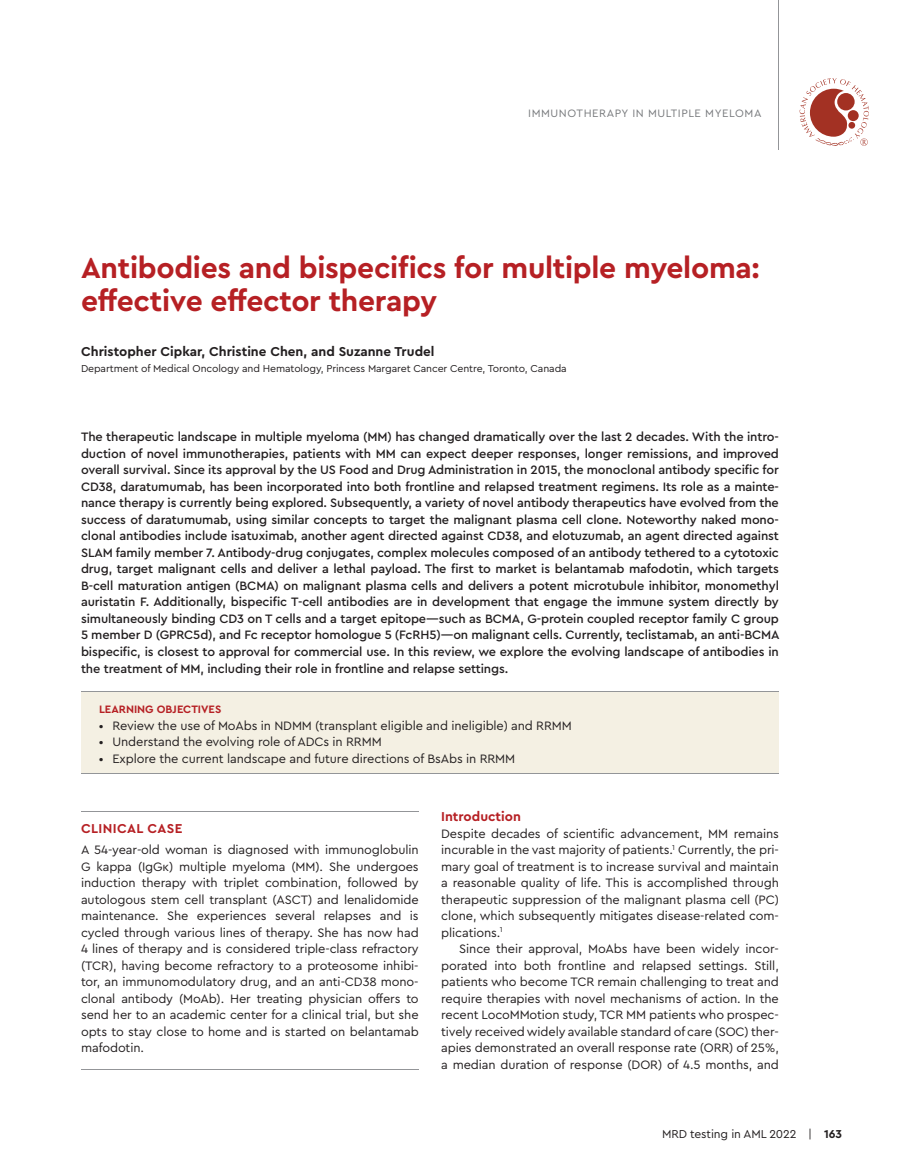
<style>
.page{position:relative;width:905px;height:1175px;background:#fff}
.page>*{position:absolute;margin:0;border:0;box-sizing:border-box;transform-origin:0 0}
.t1{font:700 30px/33px "Cera Pro";letter-spacing:-.01em;color:#b62024}
.t2{font:700 13.5px "Cera Pro";color:#231f20}
.t3{font:700 13.5px "Cera Pro";letter-spacing:.03em;color:#b62024}
.t4{font:700 13.5px "Cera Pro";color:#b62024}
.t5{font:500 12.75px/16.5px "Cera Pro";letter-spacing:-.01em;color:#231f20;text-align:justify}
.t6{font:12.75px/16.5px "Cera Pro";letter-spacing:-.01em;color:#231f20;text-align:justify}
.t7{font:12px "Cera Pro";letter-spacing:-.01em;color:#231f20}
.t8{font:11.25px "Cera Pro";letter-spacing:.05em;color:#76787b}
.t9{font:700 11.25px "Cera Pro";color:#b62024}
.t10{font:10.5px "Cera Pro";letter-spacing:-.01em;color:#231f20}
.s1{font-weight:700}
</style>
<div class="page">
<svg style="left:799px;top:78px;width:69px;height:68px"></svg>
<hr style="left:778px;top:0;width:1px;height:149px;background:#939598">
<div style="left:81px;top:692px;width:697px;height:82px;background:#f4f0e3"></div>
<hr style="left:81px;top:691px;width:697px;height:1px;background:#939598">
<hr style="left:81px;top:773px;width:697px;height:1px;background:#939598">
<hr style="left:81px;top:811px;width:337px;height:1px;background:#939598">
<hr style="left:81px;top:1068px;width:337px;height:1px;background:#939598">
<p class="t8" style="left:528px;top:106px;width:235px">IMMUNOTHERAPY IN MULTIPLE MYELOMA</p>
<h1 class="t1" style="left:81px;top:250px;width:680px">Antibodies and bispecifics for mul ti ple mye loma: effec tive effec tor ther apy</h1>
<p class="t2" style="left:81px;top:342px;width:355px">Christopher Cipkar , Christine Chen , and Suzanne Trudel</p>
<p class="t10" style="left:81px;top:362px;width:487px">Department of Medical Oncology and Hematology, Princess Margaret Cancer Centre, Toronto, Canada</p>
<p class="t5" style="left:81px;top:428px;width:700px">The ther a peu tic land scape in mul ti ple mye loma (MM) has changed dra mat i cally over the last 2 decades. With the intro&shy;duc tion of novel immunotherapies, patients with MM can expect deeper responses, lon ger remis sions, and improved over all sur vival. Since its approval by the US Food and Drug Administration in 2015, the mono clo nal anti body spe cific for CD38, daratumumab, has been incor po rated into both front line and relapsed treat ment reg i mens. Its role as a main te&shy;nance ther apy is cur rently being explored. Subsequently, a vari ety of novel anti body ther a peu tics have evolved from the suc cess of daratumumab, using sim i lar con cepts to tar get the malig nant plasma cell clone. Noteworthy naked mono&shy;clo nal antibodies include isatuximab, another agent directed against CD38, and elotuzumab, an agent directed against SLAM fam ily mem ber 7. Antibody - drug con ju gates, com plex mol e cules com posed of an anti body teth ered to a cyto toxic drug, tar get malig nant cells and deliver a lethal pay load. The first to mar ket is belantamab mafodotin, which tar gets B - cell mat u ra tion anti gen (BCMA) on malig nant plasma cells and deliv ers a potent micro tu bule inhib i tor, monomethyl auristatin F. Additionally, bispecific T - cell antibodies are in devel op ment that engage the immune sys tem directly by simul ta neously bind ing CD3 on T cells and a tar get epi tope — such as BCMA, G - pro tein cou pled recep tor fam ily C group 5 mem ber D (GPRC5d), and Fc recep tor homo logue 5 (FcRH5) — on malig nant cells. Currently, teclistamab, an anti - BCMA bispecific, is clos est to approval for com mer cial use. In this review, we explore the evolv ing land scape of antibodies in the treat ment of MM, includ ing their role in front line and relapse set tings.</p>
<p class="t9" style="left:99px;top:701px;width:124px">LEARNING OBJEC TIVES</p>
<p class="t6" style="left:99px;top:716px;width:474px">• Review the use of MoAbs in NDMM (trans plant eli gi ble and inel i gi ble) and RRMM</p>
<p class="t6" style="left:99px;top:733px;width:284px">• Understand the evolv ing role of ADCs in RRMM</p>
<p class="t6" style="left:99px;top:749px;width:418px">• Explore the cur rent land scape and future direc tions of BsAbs in RRMM</p>
<p class="t3" style="left:81px;top:819px;width:103px">CLINICAL CASE</p>
<p class="t6" style="left:81px;top:841px;width:339px">A 54 - year - old woman is diag nosed with immu no glob u lin G kappa (IgG κ ) mul ti ple mye loma (MM). She undergoes induc tion ther apy with trip let com bi na tion, followed by autol o gous stem cell trans plant (ASCT) and lenalidomide main te nance. She expe ri ences sev eral relapses and is cycled through var i ous lines of ther apy. She has now had 4 lines of ther apy and is con sid ered tri ple - class refrac tory (TCR), hav ing become refrac tory to a proteosome inhib i&shy;tor, an immu no mod u la tory drug, and an anti - CD38 mono&shy;clo nal anti body (MoAb). Her treating phy si cian offers to send her to an aca demic cen ter for a clin i cal trial, but she opts to stay close to home and is started on belantamab mafodotin.</p>
<p class="t4" style="left:441px;top:807px;width:81px">Introduction</p>
<p class="t6" style="left:441px;top:824px;width:339px">Despite decades of sci en tific advance ment, MM remains incur able in the vast major ity of patients. <sup>1</sup> Currently, the pri&shy;mary goal of treat ment is to increase sur vival and main tain a rea son able qual ity of life. This is accom plished through ther a peu tic sup pres sion of the malig nant plasma cell (PC) clone, which sub se quently mit i gates dis ease - related com&shy;pli ca tions. <sup>1</sup></p>
<p class="t6" style="left:441px;top:940px;width:339px;text-indent:18px">Since their approval, MoAbs have been widely incor&shy;po rated into both front line and relapsed set tings. Still, patients who become TCR remain chal leng ing to treat and require ther a pies with novel mech a nisms of action. In the recent LocoMMotion study, TCR MM patients who pro spec&shy;tively received widely avail able stan dard of care (SOC) ther&shy;a pies dem on strated an over all response rate (ORR) of 25 % , a median dura tion of response (DOR) of 4.5 months, and</p>
<p class="t7" style="left:662px;top:1126px;width:181px">MRD test ing in AML 2022 | <span class="s1">163</span></p>
</div>
